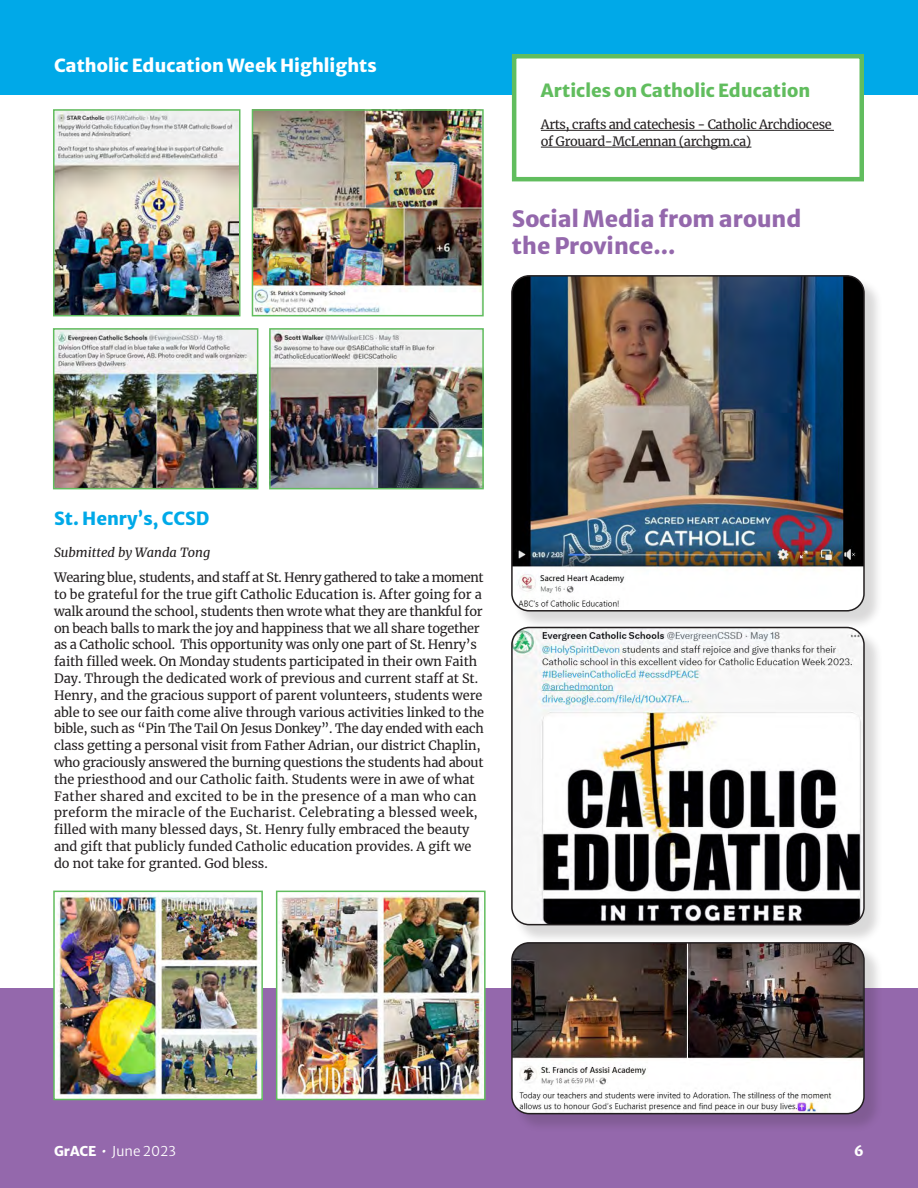
<style>
.page{position:relative;width:918px;height:1188px;background:#fff}
.page>*{position:absolute;margin:0;border:0;box-sizing:border-box;transform-origin:0 0}
.Headings{font:800 22.5px/27px "Merriweather Sans";color:#9468ac}
.Subheadings{font:800 18px "Merriweather Sans";color:#fff}
.Subheadings-2{font:800 18px "Merriweather Sans";color:#61bd5e}
.Subheadings-3{font:800 18px "Merriweather Sans";color:#00a9e8}
.Titles{font:300 13.5px "Merriweather Sans";color:#fff}
.Titles-2{font:800 13.5px "Merriweather Sans";color:#fff}
.Single_Column_Paragr{font:12.75px/16.8px "Merriweather";letter-spacing:-.01em;color:#231f20}
.Single_Column_Paragr-2{font:12.75px/16.8px "Merriweather";letter-spacing:-.03em;color:#231f20}
.Single_Column_Paragr-3{font:italic 12.75px "Merriweather";color:#231f20}
.s1{font-weight:800}
.s2{font-weight:700;font-style:italic}
</style>
<div class="page">
<div style="left:0;top:988px;width:918px;height:199px;background:#9468ac"></div>
<img style="left:272px;top:331px;width:209px;height:155px">
<div style="left:269px;top:328px;width:215px;height:161px;border:2px solid #61bd5e"></div>
<img style="left:56px;top:331px;width:199px;height:155px">
<div style="left:53px;top:328px;width:205px;height:161px;border:2px solid #61bd5e"></div>
<img style="left:56px;top:112px;width:182px;height:201px">
<div style="left:53px;top:109px;width:188px;height:207px;border:2px solid #61bd5e"></div>
<img style="left:255px;top:112px;width:226px;height:201px">
<div style="left:252px;top:109px;width:232px;height:207px;border:2px solid #61bd5e"></div>
<div style="left:0;top:0;width:918px;height:94px;background:#00a9e8"></div>
<img style="left:56px;top:894px;width:204px;height:203px">
<div style="left:53px;top:891px;width:210px;height:209px;border:2px solid #61bd5e"></div>
<img style="left:279px;top:895px;width:204px;height:202px">
<div style="left:276px;top:891px;width:210px;height:209px;border:2px solid #61bd5e"></div>
<div style="left:513px;top:629px;width:370px;height:315px;background:#231f20;opacity:.17"></div>
<img style="left:513px;top:630px;width:351px;height:295px">
<div style="left:511px;top:627px;width:354px;height:298px;border:2px solid #231f20;border-radius:17px"></div>
<div style="left:513px;top:944px;width:370px;height:189px;background:#231f20;opacity:.17"></div>
<img style="left:513px;top:943px;width:351px;height:171px">
<div style="left:511px;top:942px;width:354px;height:172px;border:2px solid #231f20;border-radius:17px"></div>
<div style="left:513px;top:277px;width:370px;height:353px;background:#231f20;opacity:.17"></div>
<img style="left:513px;top:277px;width:351px;height:334px">
<div style="left:511px;top:275px;width:354px;height:337px;border:2px solid #231f20;border-radius:17px"></div>
<div style="left:512px;top:54px;width:352px;height:127px;background:#fff;border:4px solid #61bd5e"></div>
<hr style="left:541px;top:130px;width:293px;height:1px;background:#231f20">
<hr style="left:541px;top:147px;width:210px;height:1px;background:#231f20">
<p class="Subheadings" style="left:54px;top:49px;width:324px">Catholic Education Week Highlights</p>
<p class="Subheadings-2" style="left:541px;top:75px;width:271px">Articles on Catholic Education</p>
<p class="Single_Column_Paragr-2" style="left:541px;top:116px;width:292px">Arts, crafts and catechesis - Catholic Archdiocese of Grouard-McLennan (archgm.ca)</p>
<p class="Headings" style="left:512px;top:203px;width:291px">Social Media from around the Province...</p>
<p class="Subheadings-3" style="left:54px;top:503px;width:157px">St. Henry’s, CCSD</p>
<p class="Single_Column_Paragr-3" style="left:54px;top:543px;width:158px">Submitted by Wanda Tong</p>
<p class="Single_Column_Paragr" style="left:54px;top:569px;width:432px">Wearing blue, students, and staff at St. Henry gathered to take a moment to be grateful for the true gift Catholic Education is. After going for a walk around the school, students then wrote what they are thankful for on beach balls to mark the joy and happiness that we all share together as a Catholic school. This opportunity was only one part of St. Henry’s faith filled week. On Monday students participated in their own Faith Day. Through the dedicated work of previous and current staff at St.<br>Henry, and the gracious support of parent volunteers, students were able to see our faith come alive through various activities linked to the bible, such as “Pin The Tail On Jesus Donkey”. The day ended with each class getting a personal visit from Father Adrian, our district Chaplin, who graciously answered the burning questions the students had about the priesthood and our Catholic faith. Students were in awe of what Father shared and excited to be in the presence of a man who can preform the miracle of the Eucharist. Celebrating a blessed week, filled with many blessed days, St. Henry fully embraced the beauty and gift that publicly funded Catholic education provides. A gift we do not take for granted. God bless.</p>
<p class="Titles" style="left:54px;top:1140px;width:124px"><span class="s1">GrACE</span> <span class="s2">•</span> June 2023</p>
<p class="Titles-2" style="left:854px;top:1140px;width:11px">6</p>
</div>
